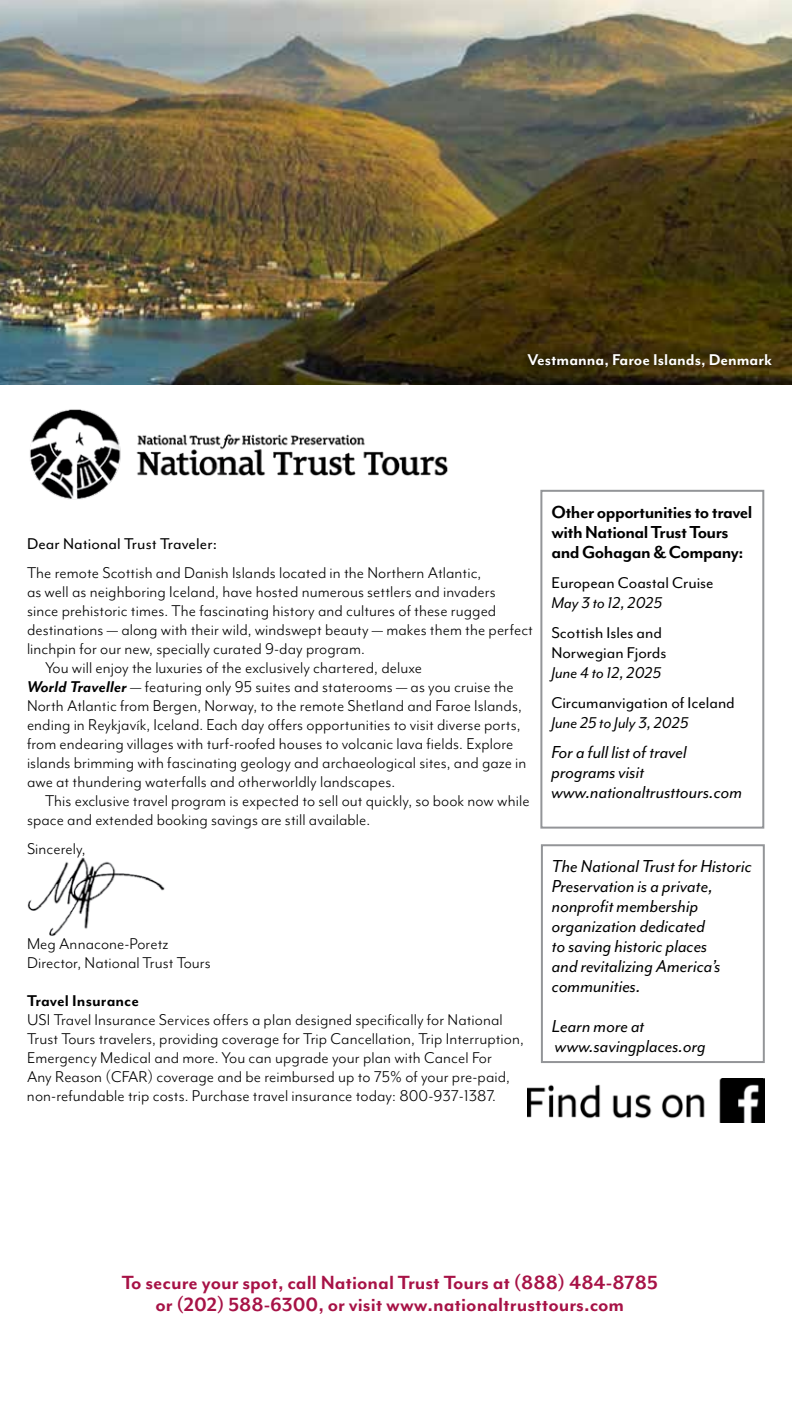
<style>
.page{position:relative;width:792px;height:1404px;background:#fff}
.page>*{position:absolute;margin:0;border:0;box-sizing:border-box;transform-origin:0 0}
.t1{font:700 22px/22px "Mr Eaves Mod OT";color:#a71246;text-align:center}
.t2{font:italic 20px/20px "Mr Eaves Mod OT";color:#000}
.t3{font:700 20px/20px "Mr Eaves Mod OT";letter-spacing:-.025em;color:#000}
.t4{font:18px/19px "Mr Eaves Mod OT";letter-spacing:.005em;color:#000}
.t5{font:18px/20px "Mr Eaves Mod OT";color:#000}
.t6{font:italic 18px "Mr Eaves Mod OT";color:#000}
.t7{font:700 18px "Mr Eaves Mod OT";color:#fff}
.t8{font:700 18px "Mr Eaves Mod OT";letter-spacing:.005em;color:#000}
.s1{font-weight:700;font-style:italic}
</style>
<div class="page">
<img style="left:0;top:0;width:792px;height:384px">
<div style="left:516px;top:341px;width:267px;height:37px;background:#000;opacity:.57"></div>
<div style="left:540px;top:490px;width:224px;height:339px;border:2px solid #939598"></div>
<div style="left:541px;top:844px;width:224px;height:219px;border:2px solid #939598"></div>
<img style="left:528px;top:1079px;width:236px;height:44px">
<img style="left:30px;top:409px;width:418px;height:90px">
<img style="left:27px;top:857px;width:138px;height:79px">
<p class="t7" style="left:528px;top:350px;width:246px">Vestmanna, Faroe Islands, Denmark</p>
<p class="t5" style="left:27px;top:534px;width:192px">Dear National Trust Traveler:</p>
<p class="t4" style="left:27px;top:564px;width:456px">The remote Scottish and Danish Islands located in the Northern Atlantic,</p>
<p class="t4" style="left:27px;top:583px;width:470px">as well as neighboring Iceland, have hosted numerous settlers and invaders</p>
<p class="t4" style="left:27px;top:602px;width:471px">since prehistoric times. The fascinating history and cultures of these rugged</p>
<p class="t4" style="left:27px;top:621px;width:507px">destinations — along with their wild, windswept beauty — makes them the perfect</p>
<p class="t4" style="left:27px;top:640px;width:339px">linchpin for our new, specially curated 9-day program.</p>
<p class="t4" style="left:45px;top:659px;width:378px">You will enjoy the luxuries of the exclusively chartered, deluxe</p>
<p class="t4" style="left:27px;top:678px;width:488px"><span class="s1">World Traveller</span> — featuring only 95 suites and staterooms — as you cruise the</p>
<p class="t4" style="left:27px;top:697px;width:496px">North Atlantic from Bergen, Norway, to the remote Shetland and Faroe Islands,</p>
<p class="t4" style="left:27px;top:716px;width:495px">ending in Reykjavík, Iceland. Each day offers opportunities to visit diverse ports,</p>
<p class="t4" style="left:27px;top:735px;width:488px">from endearing villages with turf-roofed houses to volcanic lava fields. Explore</p>
<p class="t4" style="left:27px;top:754px;width:501px">islands brimming with fascinating geology and archaeological sites, and gaze in</p>
<p class="t4" style="left:27px;top:773px;width:370px">awe at thundering waterfalls and otherworldly landscapes.</p>
<p class="t4" style="left:45px;top:792px;width:486px">This exclusive travel program is expected to sell out quickly, so book now while</p>
<p class="t4" style="left:27px;top:811px;width:345px">space and extended booking savings are still available.</p>
<p class="t4" style="left:27px;top:840px;width:60px">Sincerely,</p>
<p class="t4" style="left:27px;top:935px;width:185px">Meg Annacone‑Poretz<br>Director, National Trust Tours</p>
<p class="t8" style="left:27px;top:991px;width:114px">Travel Insurance</p>
<p class="t4" style="left:27px;top:1011px;width:498px">USI Travel Insurance Services offers a plan designed specifically for National Trust Tours travelers, providing coverage for Trip Cancellation, Trip Interruption, Emergency Medical and more. You can upgrade your plan with Cancel For<br>Any Reason (CFAR) coverage and be reimbursed up to 75% of your pre‑paid, non‑refundable trip costs. Purchase travel insurance today: 800‑937‑1387.</p>
<p class="t3" style="left:551px;top:501px;width:202px">Other opportunities to travel with National Trust Tours and Gohagan &amp; Company:</p>
<p class="t5" style="left:551px;top:573px;width:164px">European Coastal Cruise</p>
<p class="t6" style="left:551px;top:597px;width:112px">May 3 to 12, 2025</p>
<p class="t5" style="left:551px;top:623px;width:117px">Scottish Isles and<br>Norwegian Fjords</p>
<p class="t6" style="left:551px;top:667px;width:111px">June 4 to 12, 2025</p>
<p class="t5" style="left:551px;top:693px;width:185px">Circumanvigation of Iceland</p>
<p class="t6" style="left:551px;top:717px;width:139px">June 25 to July 3, 2025</p>
<p class="t2" style="left:551px;top:743px;width:192px">For a full list of travel programs visit www.nationaltrusttours.com</p>
<p class="t2" style="left:552px;top:858px;width:201px">The National Trust for Historic<br>Preservation is a private, nonprofit membership organization dedicated<br>to saving historic places<br>and revitalizing America’s communities.</p>
<p class="t2" style="left:552px;top:1018px;width:155px">Learn more at www.savingplaces.org</p>
<p class="t1" style="left:122px;top:1271px;width:538px">To secure your spot, call National Trust Tours at (888) 484-8785 or (202) 588-6300, or visit www.nationaltrusttours.com</p>
</div>
